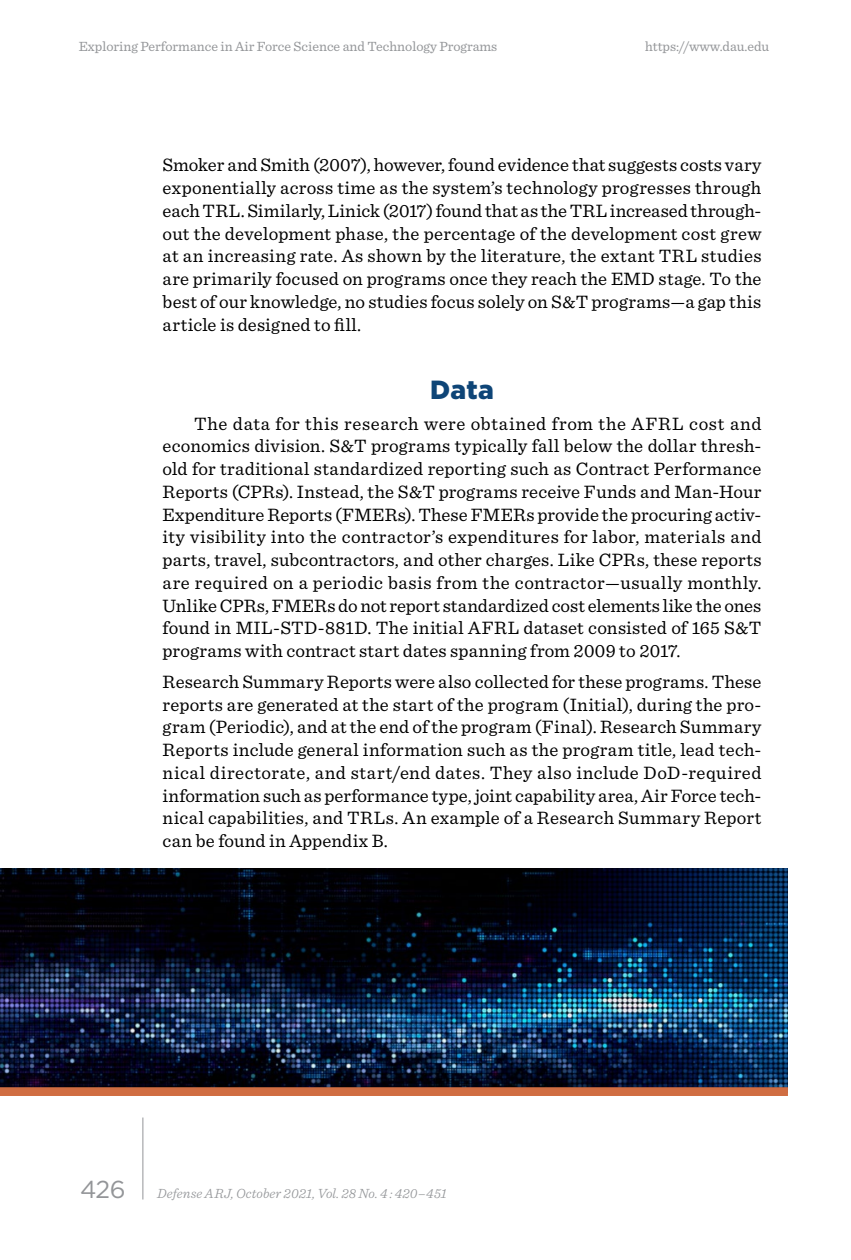
<style>
.page{position:relative;width:851px;height:1260px;background:#fff}
.page>*{position:absolute;margin:0;border:0;box-sizing:border-box;transform-origin:0 0}
.t1{font:900 26.25px "Gotham";color:#0e4577}
.t2{font:24.5px "Gotham";color:#939598}
.t3{font:18.9px/22.8px "Sentinel";letter-spacing:.01em;color:#000;text-align:justify}
.t4{font:14px "Sentinel";color:#939598}
.t5{font:italic 300 14px "Sentinel";letter-spacing:.005em;color:#939598}
</style>
<div class="page">
<hr style="left:142px;top:1118px;width:1px;height:82px;background:#939598">
<img style="left:0;top:868px;width:788px;height:219px">
<div style="left:0;top:1087px;width:788px;height:9px;background:#d06d42"></div>
<p class="t4" style="left:79px;top:35px;width:420px">Exploring Performance in Air Force Science and Technology Programs</p>
<p class="t4" style="left:645px;top:35px;width:126px">https://www.dau.edu</p>
<p class="t3" style="left:163px;top:152px;width:600px">Smoker and Smith (2007), however, found evidence that suggests costs vary exponentially across time as the system’s technology progresses through each TRL. Similarly, Linick (2017) found that as the TRL increased through&shy;out the development phase, the percentage of the development cost grew at an increasing rate. As shown by the literature, the extant TRL studies are primarily focused on programs once they reach the EMD stage. To the best of our knowledge, no studies focus solely on S&amp;T programs—a gap this article is designed to fill.</p>
<h1 class="t1" style="left:430px;top:372px;width:65px">Data</h1>
<p class="t3" style="left:163px;top:411px;width:600px;text-indent:32px">The data for this research were obtained from the AFRL cost and economics division. S&amp;T programs typically fall below the dollar thresh&shy;old for traditional standardized reporting such as Contract Performance Reports (CPRs). Instead, the S&amp;T programs receive Funds and Man-Hour Expenditure Reports (FMERs). These FMERs provide the procuring activ&shy;ity visibility into the contractor’s expenditures for labor, materials and parts, travel, subcontractors, and other charges. Like CPRs, these reports are required on a periodic basis from the contractor—usually monthly.<br>Unlike CPRs, FMERs do not report standardized cost elements like the ones found in MIL-STD-881D. The initial AFRL dataset consisted of 165 S&amp;T programs with contract start dates spanning from 2009 to 2017.</p>
<p class="t3" style="left:163px;top:669px;width:600px">Research Summary Reports were also collected for these programs. These reports are generated at the start of the program (Initial), during the pro&shy;gram (Periodic), and at the end of the program (Final). Research Summary Reports include general information such as the program title, lead tech&shy;nical directorate, and start/end dates. They also include DoD-required information such as performance type, joint capability area, Air Force tech&shy;nical capabilities, and TRLs. An example of a Research Summary Report can be found in Appendix B.</p>
<p class="t2" style="left:80px;top:1173px;width:47px">426</p>
<p class="t5" style="left:157px;top:1183px;width:291px">Defense ARJ, October 2021, Vol. 28 No. 4 : 420–451</p>
</div>
